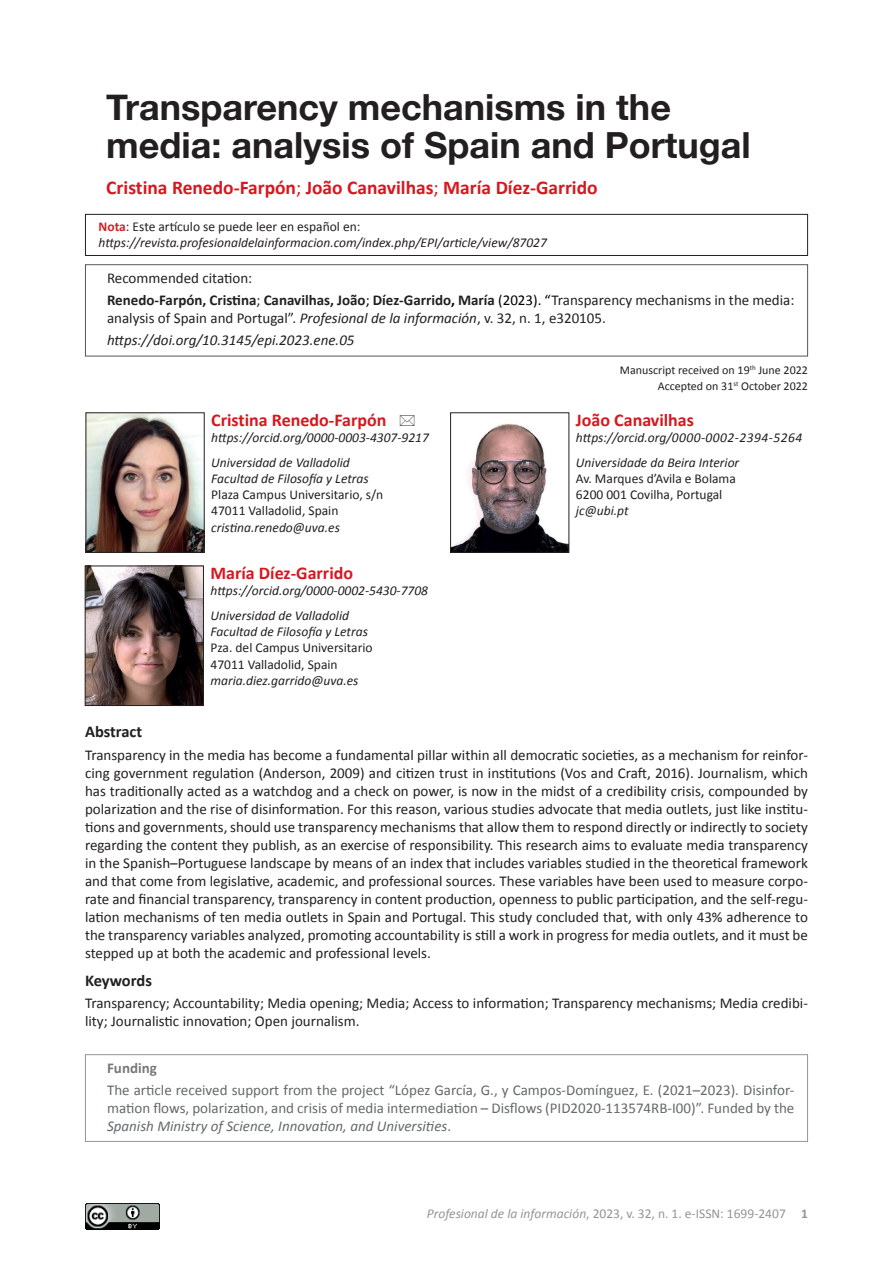
<style>
.page{position:relative;width:893px;height:1263px;background:#fff}
.page>*{position:absolute;margin:0;border:0;box-sizing:border-box;transform-origin:0 0}
.t1{font:700 36px/37.5px "Helvetica Neue";color:#231f20}
.t2{font:700 19.5px "Calibri";color:#d7171f}
.t3{font:700 18px "Calibri";color:#d7171f}
.t4{font:700 16.5px "Calibri";letter-spacing:-.005em;color:#231f20}
.t5{font:15px/18px "Calibri";color:#231f20}
.t6{font:15px/18px "Calibri";color:#65696a;text-align:justify}
.t7{font:italic 15px/22.2px "Calibri";color:#231f20}
.t8{font:700 15px "Calibri";color:#76787b}
.t9{font:italic 13.5px/24.8px "Calibri";color:#231f20}
.t10{font:13.5px/16.2px "Calibri";color:#231f20}
.t11{font:13.5px "Calibri";color:#939598}
.t12{font:12px/16.5px "Calibri";color:#231f20;text-align:right}
.s1{font-weight:400}
.s2{font-weight:700;font-style:normal;color:#d1232a}
.s3{font-style:normal}
.s4{font-weight:700}
.s5{color:#000001}
.s6{font-weight:700;color:#000001}
.s7{font-style:italic}
</style>
<div class="page">
<div style="left:85px;top:264px;width:723px;height:92px;border:1px solid #57585a"></div>
<img style="left:88px;top:414px;width:115px;height:137px">
<div style="left:86px;top:412px;width:119px;height:141px;border:1px solid #231f20"></div>
<div style="left:85px;top:214px;width:723px;height:42px;border:1px solid #231f20"></div>
<img style="left:452px;top:423px;width:115px;height:128px">
<div style="left:450px;top:412px;width:119px;height:141px;border:1px solid #231f20"></div>
<img style="left:87px;top:568px;width:115px;height:136px">
<div style="left:85px;top:566px;width:119px;height:140px;border:1px solid #231f20"></div>
<img style="left:85px;top:1203px;width:74px;height:26px">
<div style="left:85px;top:1054px;width:723px;height:88px;border:1px solid #939598"></div>
<h1 class="t1" style="left:106px;top:90px;width:646px">Transparency mechanisms in the media: analysis of Spain and Portugal</h1>
<h2 class="t2" style="left:106px;top:175px;width:493px">Cristina Renedo-Farpón<span class="s1">;</span> João Canavilhas<span class="s1">;</span> María Díez-Garrido</h2>
<p class="t9" style="left:99px;top:218px;width:450px;line-height:16.2px"><span class="s2">Nota</span><span class="s3">: Este artículo se puede leer en español en: </span>https://revista.profesionaldelainformacion.com/index.php/EPI/article/view/87027</p>
<p class="t5" style="left:107px;top:266px;width:689px;line-height:22.2px">Recommended citation:<br><span class="s4">Renedo-Farpón, Cristina</span>; <span class="s4">Canavilhas, João</span><span class="s5">;</span> <span class="s4">Díez-Garrido</span><span class="s6">,</span> <span class="s4">María</span> <span class="s5">(2023). “</span>Transparency mechanisms in the media:</p>
<p class="t7" style="left:107px;top:306px;width:500px"><span class="s3">analysis of Spain and Portugal”.</span> Profesional de la información<span class="s3">, v. 32, n. 1, e320105. </span>https://doi.org/10.3145/epi.2023.ene.05</p>
<p class="t12" style="left:620px;top:361px;width:190px">Manuscript received on 19<sup>th</sup> June 2022<br>Accepted on 31<sup>st</sup> October 2022</p>
<p class="t3" style="left:211px;top:409px;width:177px">Cristina Renedo-Farpón</p>
<p class="t9" style="left:211px;top:425px;width:219px">https://orcid.org/0000-0003-4307-9217<br>Universidad de Valladolid</p>
<p class="t9" style="left:211px;top:465px;width:159px">Facultad de Filosofía y Letras</p>
<p class="t10" style="left:211px;top:486px;width:174px">Plaza Campus Universitario, s/n<br>47011 Valladolid, Spain</p>
<p class="t9" style="left:211px;top:514px;width:130px">cristina.renedo@uva.es</p>
<p class="t3" style="left:576px;top:409px;width:120px">João Canavilhas</p>
<p class="t9" style="left:576px;top:425px;width:228px">https://orcid.org/0000-0002-2394-5264<br>Universidade da Beira Interior</p>
<p class="t10" style="left:576px;top:470px;width:161px">Av. Marques d’Avila e Bolama<br>6200 001 Covilha, Portugal</p>
<p class="t9" style="left:576px;top:498px;width:54px">jc@ubi.pt</p>
<p class="t3" style="left:211px;top:562px;width:144px">María Díez-Garrido</p>
<p class="t9" style="left:211px;top:578px;width:219px">https://orcid.org/0000-0002-5430-7708<br>Universidad de Valladolid</p>
<p class="t9" style="left:211px;top:619px;width:159px">Facultad de Filosofía y Letras</p>
<p class="t10" style="left:211px;top:639px;width:164px">Pza. del Campus Universitario<br>47011 Valladolid, Spain</p>
<p class="t9" style="left:211px;top:667px;width:149px">maria.diez.garrido@uva.es</p>
<p class="t4" style="left:85px;top:722px;width:59px">Abstract</p>
<p class="t5" style="left:85px;top:745px;width:724px;text-align:justify">Transparency in the media has become a fundamental pillar within all democratic societies, as a mechanism for reinfor&shy;cing government regulation (Anderson, 2009) and citizen trust in institutions (Vos and Craft, 2016). Journalism, which has traditionally acted as a watchdog and a check on power, is now in the midst of a credibility crisis, compounded by polarization and the rise of disinformation. For this reason, various studies advocate that media outlets, just like institu&shy;tions and governments, should use transparency mechanisms that allow them to respond directly or indirectly to society regarding the content they publish, as an exercise of responsibility. This research aims to evaluate media transparency in the Spanish–Portuguese landscape by means of an index that includes variables studied in the theoretical framework and that come from legislative, academic, and professional sources. These variables have been used to measure corpo&shy;rate and financial transparency, transparency in content production, openness to public participation, and the self-regu&shy;lation mechanisms of ten media outlets in Spain and Portugal. This study concluded that, with only 43% adherence to the transparency variables analyzed, promoting accountability is still a work in progress for media outlets, and it must be stepped up at both the academic and professional levels.</p>
<p class="t4" style="left:85px;top:970px;width:68px">Keywords</p>
<p class="t5" style="left:85px;top:993px;width:724px">Transparency; Accountability; Media opening; Media; Access to information; Transparency mechanisms; Media credibi&shy;lity; Journalistic innovation; Open journalism.</p>
<p class="t8" style="left:107px;top:1058px;width:51px">Funding</p>
<p class="t6" style="left:107px;top:1080px;width:689px">The article received support from the project “López García, G., y Campos-Domínguez, E. (2021–2023). Disinfor&shy;mation flows, polarization, and crisis of media intermediation – Disflows (PID2020-113574RB-I00)”. Funded by the <span class="s7">Spanish Ministry of Science, Innovation, and Universities</span>.</p>
<p class="t11" style="left:427px;top:1205px;width:383px"><span class="s7">Profesional de la información</span>, 2023, v. 32, n. 1. e-ISSN: 1699-2407 <span class="s4">1</span></p>
</div>
